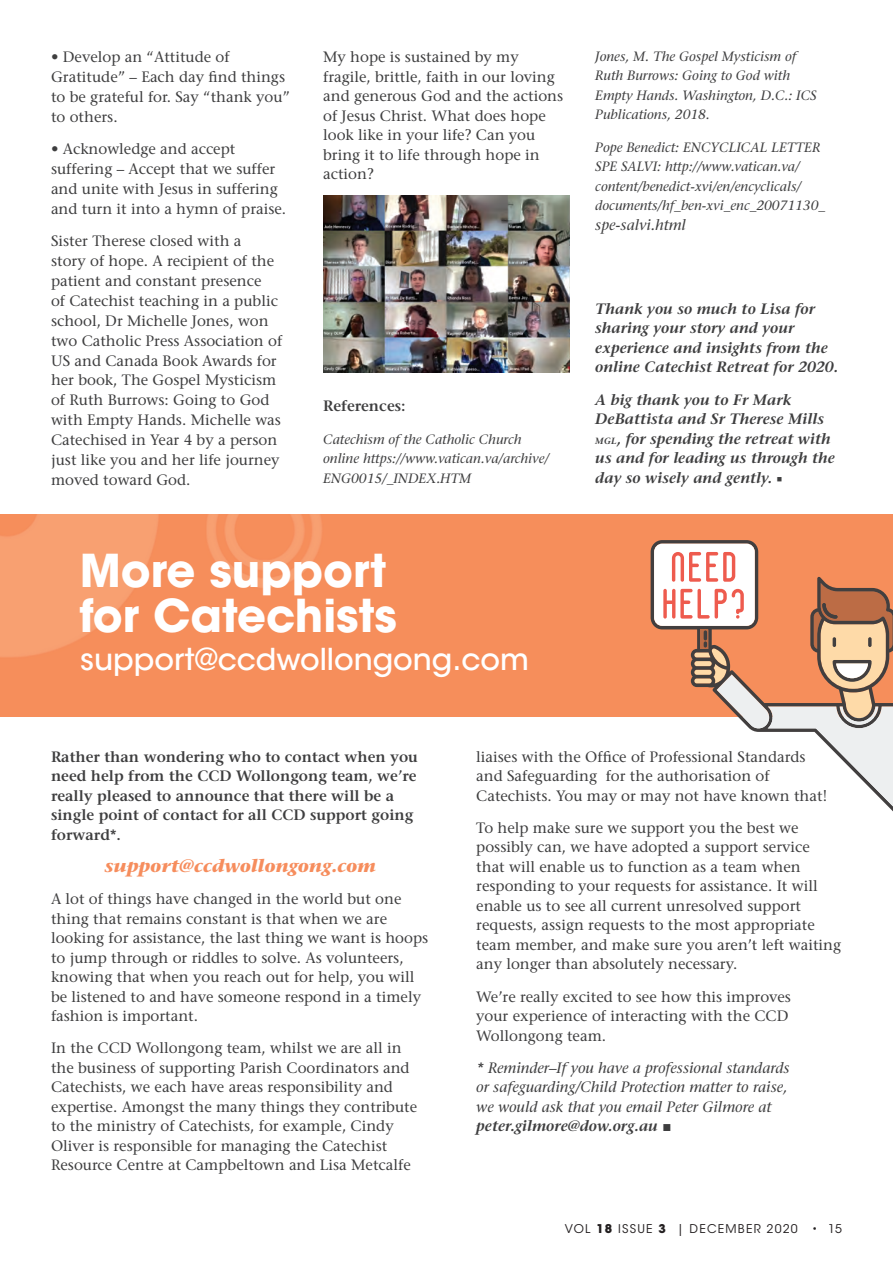
<style>
.page{position:relative;width:893px;height:1263px;background:#fff}
.page>*{position:absolute;margin:0;border:0;box-sizing:border-box;transform-origin:0 0}
.t1{font:700 45px/45px "ITC Avant Garde Std";color:#fff}
.t2{font:500 30px "ITC Avant Garde Std";color:#fff}
.t3{font:italic 700 18px "Stone Serif Std";color:#f68d5d}
.t4{font:500 15px/19.5px "Stone Serif Std";color:#3e3e3f}
.t5{font:italic 600 15px/19.5px "Stone Serif Std";color:#3e3e3f}
.t6{font:600 15px/19.5px "Stone Serif Std";color:#3e3e3f}
.t7{font:italic 500 15px/19.5px "Stone Serif Std";color:#3e3e3f}
.t8{font:italic 500 13.5px/19.5px "Stone Serif Std";color:#3e3e3f}
.t9{font:12px "ITC Avant Garde Std";letter-spacing:.1em;color:#231f20}
.s1{font-size:9px}
.s2{font-family:"Minion Pro";font-weight:400;font-style:normal}
.s3{font-weight:600}
.s4{font-family:"Arial";font-weight:700;font-style:normal}
.s5{font-weight:700}
</style>
<div class="page">
<img style="left:0;top:515px;width:893px;height:202px">
<img style="left:323px;top:196px;width:247px;height:177px">
<svg style="left:651px;top:540px;width:242px;height:177px;background:#d48057"></svg>
<div style="left:654px;top:544px;width:101px;height:82px;background:#fff;border-radius:8px"></div>
<svg style="left:663px;top:552px;width:230px;height:260px"></svg>
<p class="t4" style="left:51px;top:47px;width:241px">• Develop an “Attitude of<br>Gratitude” – Each day find things to be grateful for. Say “thank you” to others.</p>
<p class="t4" style="left:51px;top:139px;width:237px">• Acknowledge and accept suffering – Accept that we suffer and unite with Jesus in suffering and turn it into a hymn of praise.</p>
<p class="t4" style="left:51px;top:231px;width:233px">Sister Therese closed with a<br>story of hope. A recipient of the patient and constant presence<br>of Catechist teaching in a public school, Dr Michelle Jones, won two Catholic Press Association of<br>US and Canada Book Awards for her book, The Gospel Mysticism of Ruth Burrows: Going to God with Empty Hands. Michelle was<br>Catechised in Year 4 by a person just like you and her life journey moved toward God.</p>
<p class="t4" style="left:323px;top:47px;width:242px">My hope is sustained by my fragile, brittle, faith in our loving and generous God and the actions of Jesus Christ. What does hope look like in your life? Can you bring it to life through hope in action?</p>
<p class="t8" style="left:595px;top:47px;width:223px">Jones, M. The Gospel Mysticism of<br>Ruth Burrows: Going to God with<br>Empty Hands. Washington, D.C.: ICS<br>Publications, 2018.</p>
<p class="t8" style="left:595px;top:137px;width:231px">Pope Benedict: ENCYCLICAL LETTER SPE SALVI: http://www.vatican.va/ content/benedict-xvi/en/encyclicals/ documents/hf_ben-xvi_enc_20071130_</p>
<p class="t7" style="left:595px;top:215px;width:92px">spe-salvi.html</p>
<p class="t6" style="left:323px;top:396px;width:84px">References:</p>
<p class="t8" style="left:323px;top:429px;width:227px">Catechism of the Catholic Church online https://www.vatican.va/archive/<br>ENG0015/_INDEX.HTM</p>
<p class="t5" style="left:595px;top:299px;width:244px">Thank you so much to Lisa for sharing your story and your experience and insights from the online Catechist Retreat for 2020.</p>
<p class="t5" style="left:595px;top:390px;width:241px">A big thank you to Fr Mark<br>DeBattista and Sr Therese Mills<br><span class="s1">MGL</span>, for spending the retreat with us and for leading us through the day so wisely and gently. <span class="s2">■</span></p>
<h1 class="t1" style="left:80px;top:548px;width:319px">More support for Catechists</h1>
<h2 class="t2" style="left:80px;top:640px;width:450px">support@ccdwollongong.com</h2>
<p class="t6" style="left:51px;top:747px;width:368px">Rather than wondering who to contact when you need help from the CCD Wollongong team, we’re really pleased to announce that there will be a single point of contact for all CCD support going forward*.</p>
<p class="t3" style="left:105px;top:854px;width:273px">support@ccdwollongong.com</p>
<p class="t4" style="left:51px;top:889px;width:379px">A lot of things have changed in the world but one thing that remains constant is that when we are looking for assistance, the last thing we want is hoops to jump through or riddles to solve. As volunteers, knowing that when you reach out for help, you will be listened to and have someone respond in a timely fashion is important.</p>
<p class="t4" style="left:51px;top:1038px;width:368px">In the CCD Wollongong team, whilst we are all in the business of supporting Parish Coordinators and Catechists, we each have areas responsibility and expertise. Amongst the many things they contribute to the ministry of Catechists, for example, Cindy Oliver is responsible for managing the Catechist Resource Centre at Campbeltown and Lisa Metcalfe</p>
<p class="t4" style="left:476px;top:747px;width:352px">liaises with the Office of Professional Standards and Safeguarding for the authorisation of<br>Catechists. You may or may not have known that!</p>
<p class="t4" style="left:476px;top:818px;width:366px">To help make sure we support you the best we possibly can, we have adopted a support service that will enable us to function as a team when responding to your requests for assistance. It will enable us to see all current unresolved support requests, assign requests to the most appropriate team member, and make sure you aren’t left waiting any longer than absolutely necessary.</p>
<p class="t4" style="left:476px;top:987px;width:316px">We’re really excited to see how this improves your experience of interacting with the CCD<br>Wollongong team.</p>
<p class="t7" style="left:476px;top:1058px;width:315px">* Reminder–If you have a professional standards or safeguarding/Child Protection matter to raise, we would ask that you email Peter Gilmore at <span class="s3">peter.gilmore@dow.org.au</span> <span class="s4">■</span></p>
<p class="t9" style="left:565px;top:1222px;width:279px">VOL <span class="s5">18</span> ISSUE <span class="s5">3</span> | DECEMBER 2020 • 15</p>
</div>
